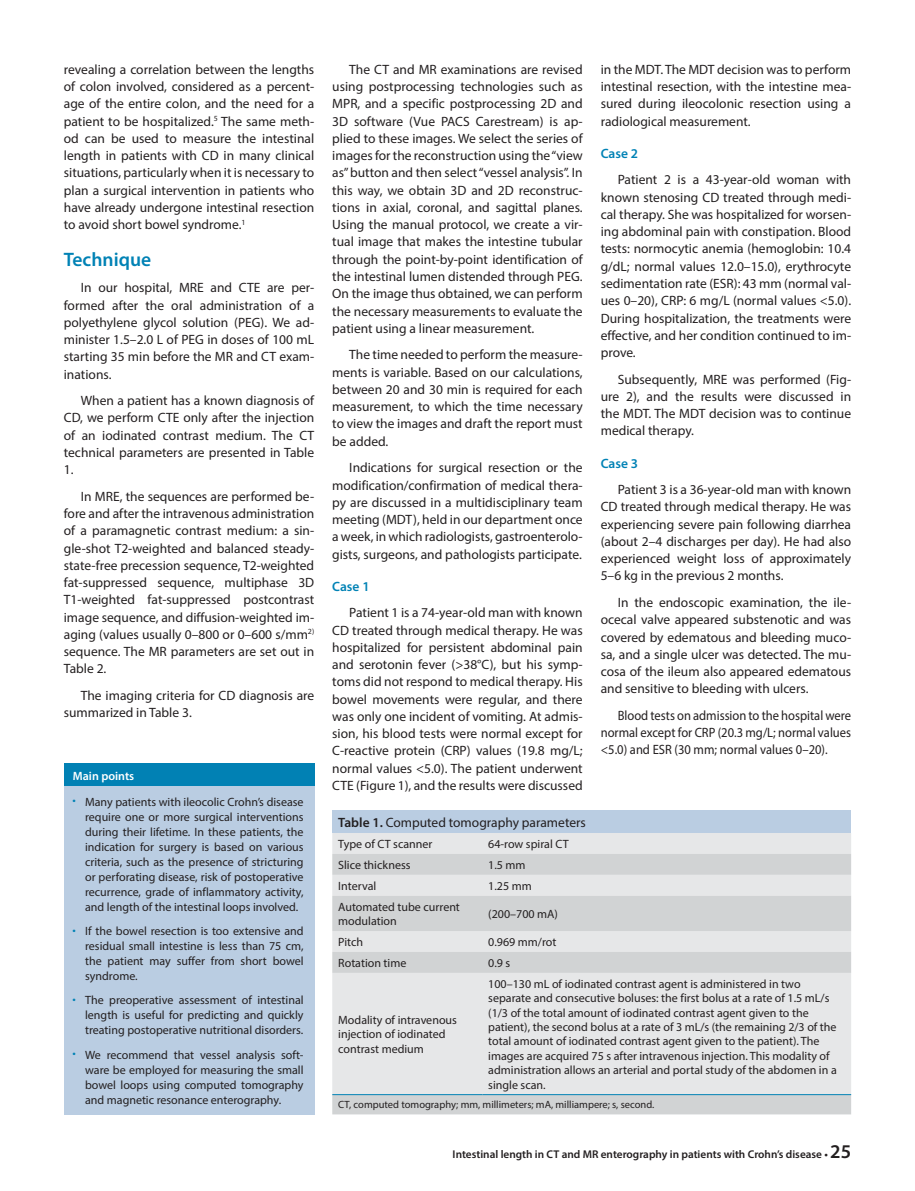
<style>
.page{position:relative;width:915px;height:1191px;background:#fff}
.page>*{position:absolute;margin:0;border:0;box-sizing:border-box;transform-origin:0 0}
.ANA_BASLIK{font:600 19.5px "Myriad Pro";color:#0082b5}
.YAZI{font:13.5px/17.2px "Myriad Pro";color:#231f20;text-align:justify}
.YAZI-2{font:13.5px/17.2px "Myriad Pro";color:#231f20;text-align:justify;scale:.93 1}
.TABLO-BASI{font:13.5px "Myriad Pro";color:#231f20}
.ARA_BASLIK{font:600 13.5px "Myriad Pro";color:#0082b5}
.TABLO-YAZI{font:12px/15px "Myriad Pro";color:#231f20;text-align:justify}
.MAİN{font:600 12px "Myriad Pro";color:#fff}
.t1{font:600 11.25px "Myriad Pro";color:#231f20}
.TABLO-ALTI{font:10.5px "Myriad Pro";color:#231f20}
.s1{color:#0082b5}
.s2{font-weight:600}
.s3{font-size:19.5px}
</style>
<div class="page">
<div style="left:332px;top:811px;width:518px;height:22px;background:#bacde2"></div>
<div style="left:332px;top:833px;width:518px;height:21px;background:#e6e7e8"></div>
<svg style="left:332px;top:854px;width:518px;height:260px;background:#dedfe0"></svg>
<hr style="left:332px;top:1094px;width:150px;height:1px;background:#0082b5">
<hr style="left:482px;top:1094px;width:368px;height:1px;background:#0082b5">
<div style="left:64px;top:763px;width:250px;height:24px;background:#0181b4"></div>
<div style="left:64px;top:786px;width:250px;height:328px;background:#bacde2"></div>
<p class="YAZI" style="left:64px;top:61px;width:252px">revealing a correlation between the lengths of colon involved, considered as a percent&shy;age of the entire colon, and the need for a patient to be hospitalized.<sup>5</sup> The same meth&shy;od can be used to measure the intestinal length in patients with CD in many clinical situations, particularly when it is necessary to plan a surgical intervention in patients who have already undergone intestinal resection to avoid short bowel syndrome.<sup>1</sup></p>
<p class="ANA_BASLIK" style="left:64px;top:247px;width:89px">Technique</p>
<p class="YAZI" style="left:64px;top:279px;width:252px;text-indent:17px">In our hospital, MRE and CTE are per&shy;formed after the oral administration of a polyethylene glycol solution (PEG). We ad&shy;minister 1.5–2.0 L of PEG in doses of 100 mL starting 35 min before the MR and CT exam&shy;inations.</p>
<p class="YAZI" style="left:64px;top:392px;width:252px;text-indent:17px">When a patient has a known diagnosis of CD, we perform CTE only after the injection of an iodinated contrast medium. The CT technical parameters are presented in Table 1.</p>
<p class="YAZI" style="left:64px;top:487px;width:252px;text-indent:17px">In MRE, the sequences are performed be&shy;fore and after the intravenous administration of a paramagnetic contrast medium: a sin&shy;gle-shot T2-weighted and balanced steady&shy;state-free precession sequence, T2-weighted fat-suppressed sequence, multiphase 3D T1-weighted fat-suppressed postcontrast image sequence, and diffusion-weighted im&shy;aging (values usually 0–800 or 0–600 s/mm<sup>2) </sup>sequence. The MR parameters are set out in Table 2.</p>
<p class="YAZI" style="left:64px;top:686px;width:252px;text-indent:17px">The imaging criteria for CD diagnosis are summarized in Table 3.</p>
<p class="MAİN" style="left:73px;top:768px;width:63px">Main points</p>
<p class="TABLO-YAZI" style="left:85px;top:794px;width:220px;text-indent:-13px"><span class="s1">•</span> Many patients with ileocolic Crohn’s disease require one or more surgical interventions during their lifetime. In these patients, the indication for surgery is based on various criteria, such as the presence of stricturing or perforating disease, risk of postoperative recurrence, grade of inflammatory activity, and length of the intestinal loops involved.</p>
<p class="TABLO-YAZI" style="left:85px;top:923px;width:220px;text-indent:-13px"><span class="s1">•</span> If the bowel resection is too extensive and residual small intestine is less than 75 cm, the patient may suffer from short bowel syndrome.</p>
<p class="TABLO-YAZI" style="left:85px;top:992px;width:220px;text-indent:-13px"><span class="s1">•</span> The preoperative assessment of intestinal length is useful for predicting and quickly treating postoperative nutritional disorders.</p>
<p class="TABLO-YAZI" style="left:85px;top:1047px;width:220px;text-indent:-13px"><span class="s1">•</span> We recommend that vessel analysis soft&shy;ware be employed for measuring the small bowel loops using computed tomography and magnetic resonance enterography.</p>
<p class="YAZI" style="left:332px;top:61px;width:252px;text-indent:17px">The CT and MR examinations are revised using postprocessing technologies such as MPR, and a specific postprocessing 2D and 3D software (Vue PACS Carestream) is ap&shy;plied to these images. We select the series of images for the reconstruction using the “view as” button and then select “vessel analysis”. In this way, we obtain 3D and 2D reconstruc&shy;tions in axial, coronal, and sagittal planes.<br>Using the manual protocol, we create a vir&shy;tual image that makes the intestine tubular through the point-by-point identification of the intestinal lumen distended through PEG.<br>On the image thus obtained, we can perform the necessary measurements to evaluate the patient using a linear measurement.</p>
<p class="YAZI" style="left:332px;top:346px;width:252px;text-indent:17px">The time needed to perform the measure&shy;ments is variable. Based on our calculations, between 20 and 30 min is required for each measurement, to which the time necessary to view the images and draft the report must be added.</p>
<p class="YAZI" style="left:332px;top:459px;width:252px;text-indent:17px">Indications for surgical resection or the modification/confirmation of medical thera&shy;py are discussed in a multidisciplinary team meeting (MDT), held in our department once a week, in which radiologists, gastroenterolo&shy;gists, surgeons, and pathologists participate.</p>
<p class="ARA_BASLIK" style="left:332px;top:577px;width:39px">Case 1</p>
<p class="YAZI" style="left:332px;top:604px;width:252px;text-indent:17px">Patient 1 is a 74-year-old man with known CD treated through medical therapy. He was hospitalized for persistent abdominal pain and serotonin fever (&gt;38°C), but his symp&shy;toms did not respond to medical therapy. His bowel movements were regular, and there was only one incident of vomiting. At admis&shy;sion, his blood tests were normal except for C-reactive protein (CRP) values (19.8 mg/L; normal values &lt;5.0). The patient underwent CTE (Figure 1), and the results were discussed</p>
<p class="TABLO-BASI" style="left:338px;top:814px;width:249px"><span class="s2">Table 1.</span> Computed tomography parameters</p>
<p class="TABLO-YAZI" style="left:338px;top:836px;width:96px">Type of CT scanner</p>
<p class="TABLO-YAZI" style="left:488px;top:836px;width:82px">64-row spiral CT</p>
<p class="TABLO-YAZI" style="left:338px;top:857px;width:74px">Slice thickness</p>
<p class="TABLO-YAZI" style="left:488px;top:857px;width:39px">1.5 mm</p>
<p class="TABLO-YAZI" style="left:338px;top:878px;width:40px">Interval</p>
<p class="TABLO-YAZI" style="left:488px;top:878px;width:45px">1.25 mm</p>
<p class="TABLO-YAZI" style="left:338px;top:899px;width:123px;line-height:14.4px">Automated tube current modulation</p>
<p class="TABLO-YAZI" style="left:488px;top:906px;width:71px">(200–700 mA)</p>
<p class="TABLO-YAZI" style="left:338px;top:934px;width:26px">Pitch</p>
<p class="TABLO-YAZI" style="left:488px;top:934px;width:70px">0.969 mm/rot</p>
<p class="TABLO-YAZI" style="left:338px;top:955px;width:70px">Rotation time</p>
<p class="TABLO-YAZI" style="left:488px;top:955px;width:24px">0.9 s</p>
<p class="YAZI" style="left:600px;top:61px;width:252px">in the MDT. The MDT decision was to perform intestinal resection, with the intestine mea&shy;sured during ileocolonic resection using a radiological measurement.</p>
<p class="ARA_BASLIK" style="left:600px;top:145px;width:39px">Case 2</p>
<p class="YAZI" style="left:600px;top:171px;width:252px;text-indent:17px">Patient 2 is a 43-year-old woman with known stenosing CD treated through medi&shy;cal therapy. She was hospitalized for worsen&shy;ing abdominal pain with constipation. Blood tests: normocytic anemia (hemoglobin: 10.4 g/dL; normal values 12.0–15.0), erythrocyte sedimentation rate (ESR): 43 mm (normal val&shy;ues 0–20), CRP: 6 mg/L (normal values &lt;5.0).<br>During hospitalization, the treatments were effective, and her condition continued to im&shy;prove.</p>
<p class="YAZI" style="left:600px;top:370px;width:252px;text-indent:17px">Subsequently, MRE was performed (Fig&shy;ure 2), and the results were discussed in the MDT. The MDT decision was to continue medical therapy.</p>
<p class="ARA_BASLIK" style="left:600px;top:454px;width:39px">Case 3</p>
<p class="YAZI" style="left:600px;top:481px;width:252px;text-indent:17px">Patient 3 is a 36-year-old man with known CD treated through medical therapy. He was experiencing severe pain following diarrhea (about 2–4 discharges per day). He had also experienced weight loss of approximately 5–6 kg in the previous 2 months.</p>
<p class="YAZI" style="left:600px;top:593px;width:252px;text-indent:17px">In the endoscopic examination, the ile&shy;ocecal valve appeared substenotic and was covered by edematous and bleeding muco&shy;sa, and a single ulcer was detected. The mu&shy;cosa of the ileum also appeared edematous and sensitive to bleeding with ulcers.</p>
<p class="YAZI-2" style="left:600px;top:706px;width:271px;text-indent:17px">Blood tests on admission to the hospital were normal except for CRP (20.3 mg/L; normal values &lt;5.0) and ESR (30 mm; normal values 0–20).</p>
<p class="TABLO-YAZI" style="left:488px;top:976px;width:350px;line-height:14.4px;text-align:left">100–130 mL of iodinated contrast agent is administered in two separate and consecutive boluses: the first bolus at a rate of 1.5 mL/s (1/3 of the total amount of iodinated contrast agent given to the patient), the second bolus at a rate of 3 mL/s (the remaining 2/3 of the total amount of iodinated contrast agent given to the patient). The images are acquired 75 s after intravenous injection. This modality of administration allows an arterial and portal study of the abdomen in a single scan.</p>
<p class="TABLO-ALTI" style="left:338px;top:1098px;width:317px">CT, computed tomography; mm, millimeters; mA, milliampere; s, second.</p>
<p class="TABLO-YAZI" style="left:338px;top:1012px;width:120px;line-height:14.4px;text-align:left">Modality of intravenous injection of iodinated contrast medium</p>
<p class="t1" style="left:452px;top:1146px;width:400px">Intestinal length in CT and MR enterography in patients with Crohn’s disease • <span class="s3">25</span></p>
</div>
